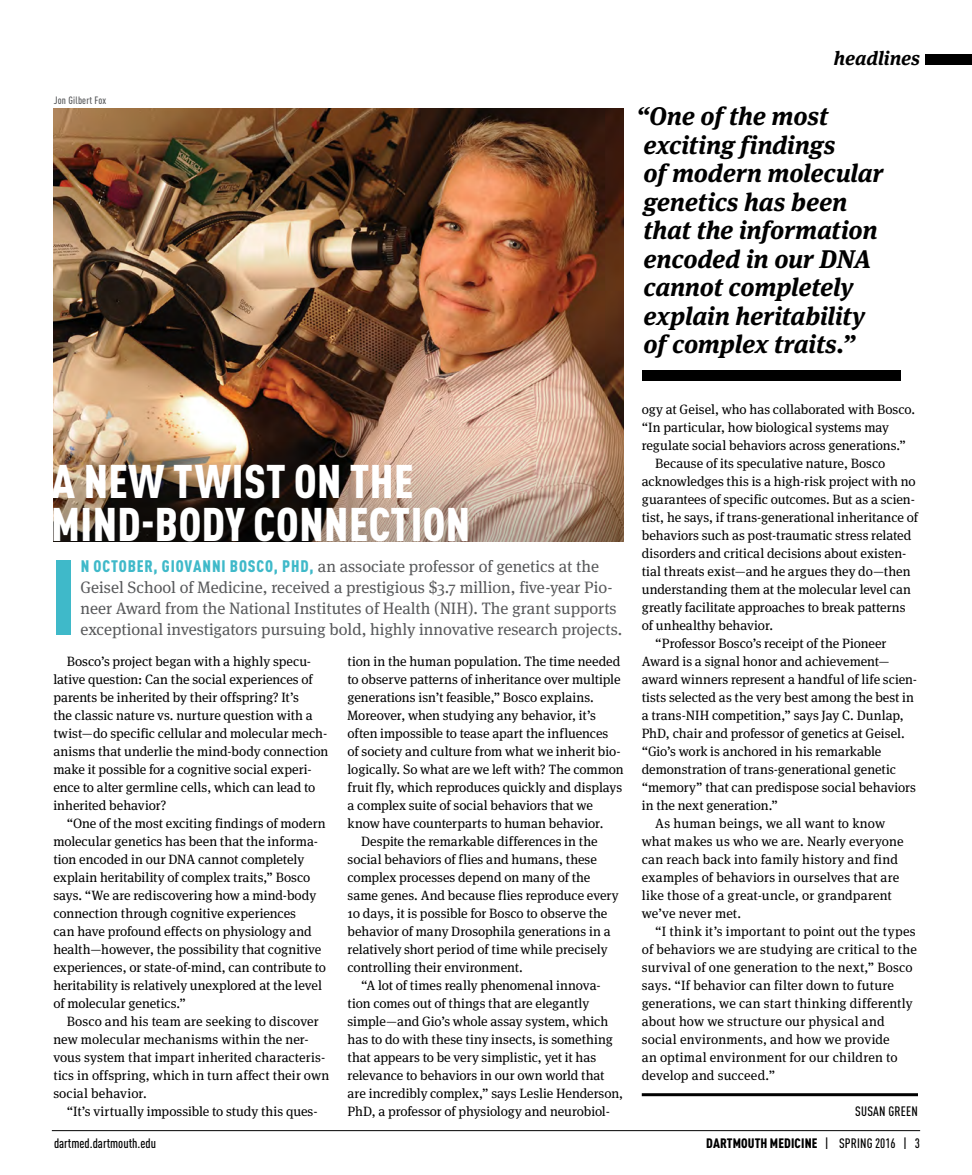
<style>
.page{position:relative;width:972px;height:1175px;background:#fff}
.page>*{position:absolute;margin:0;border:0;box-sizing:border-box;transform-origin:0 0}
.t1{font:900 condensed 105px "DINOT";color:#3fb9c9}
.t2{font:900 condensed 46.5px/43.5px "DINOT";letter-spacing:.01em;color:#fff}
.t3{font:italic 700 25.5px/28.5px "Meta Serif";letter-spacing:-.005em;color:#000}
.t4{font:italic 700 19.5px "Meta Serif";color:#000}
.t5{font:16.5px/21px "Meta Serif";color:#58595b}
.t6{font:13.5px/18px "Meta Serif";color:#000}
.t7{font:13.5px "Meta Serif";letter-spacing:.02em;color:#000}
.t8{font:500 condensed 13.5px "DINOT";color:#000}
.t9{font:900 condensed 13.5px "DINOT";letter-spacing:.01em;color:#000}
.t10{font:500 condensed 10.5px "DINOT";letter-spacing:.02em;color:#58595b}
.s1{font-family:"DINOT";font-weight:900;font-stretch:condensed;color:#3fb9c9}
.s2{font-weight:500}
</style>
<div class="page">
<img style="left:54px;top:108px;width:570px;height:333px">
<img style="left:54px;top:441px;width:570px;height:100px">
<div style="left:926px;top:54px;width:46px;height:11px;background:#000"></div>
<div style="left:642px;top:369px;width:259px;height:11px;background:#000"></div>
<hr style="left:52px;top:1130px;width:868px;height:1px;background:#000">
<hr style="left:642px;top:1093px;width:276px;height:3px;background:#000">
<p class="t10" style="left:54px;top:94px;width:54px">Jon Gilbert Fox</p>
<h3 class="t4" style="left:834px;top:42px;width:88px">headlines</h3>
<h3 class="t3" style="left:637px;top:99px;width:248px">“One of the most exciting findings<br>of modern molecular genetics has been that the information encoded in our DNA cannot completely explain heritability of complex traits.”</h3>
<h2 class="t2" style="left:51px;top:459px;width:421px">A NEW TWIST ON THE<br>MIND-BODY CONNECTION</h2>
<h1 class="t1" style="left:50px;top:532px;width:28px">I</h1>
<p class="t5" style="left:81px;top:554px;width:543px"><span class="s1">N OCTOBER, GIOVANNI BOSCO, PHD,</span> an associate professor of genetics at the Geisel School of Medicine, received a prestigious $3.7 million, five-year Pio&shy;neer Award from the National Institutes of Health (NIH). The grant supports exceptional investigators pursuing bold, highly innovative research projects.</p>
<p class="t6" style="left:53px;top:651px;width:276px;text-indent:14px">Bosco’s project began with a highly specu&shy;lative question: Can the social experiences of parents be inherited by their offspring? It’s<br>the classic nature vs. nurture question with a twist—do specific cellular and molecular mech&shy;anisms that underlie the mind-body connection make it possible for a cognitive social experi&shy;ence to alter germline cells, which can lead to inherited behavior?</p>
<p class="t6" style="left:53px;top:813px;width:274px;text-indent:14px">“One of the most exciting findings of modern molecular genetics has been that the informa&shy;tion encoded in our DNA cannot completely explain heritability of complex traits,” Bosco says. “We are rediscovering how a mind-body connection through cognitive experiences<br>can have profound effects on physiology and health—however, the possibility that cognitive experiences, or state-of-mind, can contribute to heritability is relatively unexplored at the level of molecular genetics.”</p>
<p class="t6" style="left:53px;top:1011px;width:278px;text-indent:14px">Bosco and his team are seeking to discover new molecular mechanisms within the ner&shy;vous system that impart inherited characteris&shy;tics in offspring, which in turn affect their own social behavior.</p>
<p class="t6" style="left:67px;top:1101px;width:252px">“It’s virtually impossible to study this ques-</p>
<p class="t6" style="left:348px;top:651px;width:274px">tion in the human population. The time needed</p>
<p class="t6" style="left:348px;top:669px;width:274px">to observe patterns of inheritance over multiple</p>
<p class="t6" style="left:348px;top:687px;width:248px">generations isn’t feasible,” Bosco explains.</p>
<p class="t6" style="left:348px;top:705px;width:250px">Moreover, when studying any behavior, it’s</p>
<p class="t6" style="left:348px;top:723px;width:262px">often impossible to tease apart the influences</p>
<p class="t6" style="left:348px;top:741px;width:275px">of society and culture from what we inherit bio-</p>
<p class="t6" style="left:348px;top:759px;width:278px">logically. So what are we left with? The common</p>
<p class="t6" style="left:348px;top:777px;width:276px">fruit fly, which reproduces quickly and displays</p>
<p class="t6" style="left:348px;top:795px;width:247px">a complex suite of social behaviors that we</p>
<p class="t6" style="left:348px;top:813px;width:257px">know have counterparts to human behavior.</p>
<p class="t6" style="left:361px;top:831px;width:238px">Despite the remarkable differences in the</p>
<p class="t6" style="left:348px;top:849px;width:251px">social behaviors of flies and humans, these</p>
<p class="t6" style="left:348px;top:867px;width:244px">complex processes depend on many of the</p>
<p class="t6" style="left:348px;top:885px;width:273px">same genes. And because flies reproduce every</p>
<p class="t6" style="left:348px;top:903px;width:261px">10 days, it is possible for Bosco to observe the</p>
<p class="t6" style="left:348px;top:921px;width:265px">behavior of many Drosophila generations in a</p>
<p class="t6" style="left:348px;top:939px;width:261px">relatively short period of time while precisely</p>
<p class="t6" style="left:348px;top:957px;width:177px">controlling their environment.</p>
<p class="t6" style="left:361px;top:975px;width:241px">“A lot of times really phenomenal innova-</p>
<p class="t6" style="left:348px;top:993px;width:243px">tion comes out of things that are elegantly</p>
<p class="t6" style="left:348px;top:1011px;width:262px">simple—and Gio’s whole assay system, which</p>
<p class="t6" style="left:348px;top:1029px;width:267px">has to do with these tiny insects, is something</p>
<p class="t6" style="left:348px;top:1047px;width:250px">that appears to be very simplistic, yet it has</p>
<p class="t6" style="left:348px;top:1065px;width:259px">relevance to behaviors in our own world that</p>
<p class="t6" style="left:348px;top:1083px;width:277px">are incredibly complex,” says Leslie Henderson,</p>
<p class="t6" style="left:348px;top:1101px;width:264px">PhD, a professor of physiology and neurobiol-</p>
<p class="t6" style="left:642px;top:399px;width:275px">ogy at Geisel, who has collaborated with Bosco.</p>
<p class="t6" style="left:642px;top:417px;width:249px">“In particular, how biological systems may</p>
<p class="t6" style="left:642px;top:435px;width:266px">regulate social behaviors across generations.”</p>
<p class="t6" style="left:655px;top:453px;width:232px">Because of its speculative nature, Bosco</p>
<p class="t6" style="left:642px;top:471px;width:275px">acknowledges this is a high-risk project with no</p>
<p class="t6" style="left:642px;top:489px;width:275px">guarantees of specific outcomes. But as a scien-</p>
<p class="t6" style="left:642px;top:507px;width:278px">tist, he says, if trans-generational inheritance of</p>
<p class="t6" style="left:642px;top:525px;width:271px">behaviors such as post-traumatic stress related</p>
<p class="t6" style="left:642px;top:543px;width:266px">disorders and critical decisions about existen-</p>
<p class="t6" style="left:642px;top:561px;width:270px">tial threats exist—and he argues they do—then</p>
<p class="t6" style="left:642px;top:579px;width:271px">understanding them at the molecular level can</p>
<p class="t6" style="left:642px;top:597px;width:265px">greatly facilitate approaches to break patterns</p>
<p class="t6" style="left:642px;top:615px;width:133px">of unhealthy behavior.</p>
<p class="t6" style="left:655px;top:633px;width:233px">“Professor Bosco’s receipt of the Pioneer</p>
<p class="t6" style="left:642px;top:651px;width:249px">Award is a signal honor and achievement—</p>
<p class="t6" style="left:642px;top:669px;width:277px">award winners represent a handful of life scien-</p>
<p class="t6" style="left:642px;top:687px;width:274px">tists selected as the very best among the best in</p>
<p class="t6" style="left:642px;top:705px;width:264px">a trans-NIH competition,” says Jay C. Dunlap,</p>
<p class="t6" style="left:642px;top:723px;width:264px">PhD, chair and professor of genetics at Geisel.</p>
<p class="t6" style="left:642px;top:741px;width:241px">“Gio’s work is anchored in his remarkable</p>
<p class="t6" style="left:642px;top:759px;width:256px">demonstration of trans-generational genetic</p>
<p class="t6" style="left:642px;top:777px;width:276px">“memory” that can predispose social behaviors</p>
<p class="t6" style="left:642px;top:795px;width:138px">in the next generation.”</p>
<p class="t7" style="left:655px;top:812px;width:231px">As human beings, we all want to know</p>
<p class="t6" style="left:642px;top:831px;width:263px">what makes us who we are. Nearly everyone</p>
<p class="t6" style="left:642px;top:849px;width:258px">can reach back into family history and find</p>
<p class="t6" style="left:642px;top:867px;width:259px">examples of behaviors in ourselves that are</p>
<p class="t6" style="left:642px;top:885px;width:252px">like those of a great-uncle, or grandparent</p>
<p class="t6" style="left:642px;top:903px;width:101px">we’ve never met.</p>
<p class="t7" style="left:655px;top:920px;width:262px">“I think it’s important to point out the types</p>
<p class="t6" style="left:642px;top:939px;width:277px">of behaviors we are studying are critical to the</p>
<p class="t6" style="left:642px;top:957px;width:272px">survival of one generation to the next,” Bosco</p>
<p class="t6" style="left:642px;top:975px;width:254px">says. “If behavior can filter down to future</p>
<p class="t6" style="left:642px;top:993px;width:273px">generations, we can start thinking differently</p>
<p class="t6" style="left:642px;top:1011px;width:245px">about how we structure our physical and</p>
<p class="t6" style="left:642px;top:1029px;width:250px">social environments, and how we provide</p>
<p class="t6" style="left:642px;top:1047px;width:257px">an optimal environment for our children to</p>
<p class="t6" style="left:642px;top:1065px;width:135px">develop and succeed.”</p>
<p class="t8" style="left:855px;top:1103px;width:64px">SUSAN GREEN</p>
<p class="t8" style="left:54px;top:1134px;width:104px">dartmed.dartmouth.edu</p>
<p class="t9" style="left:706px;top:1134px;width:215px">DARTMOUTH MEDICINE <span class="s2">| SPRING 2016 | 3</span></p>
</div>
